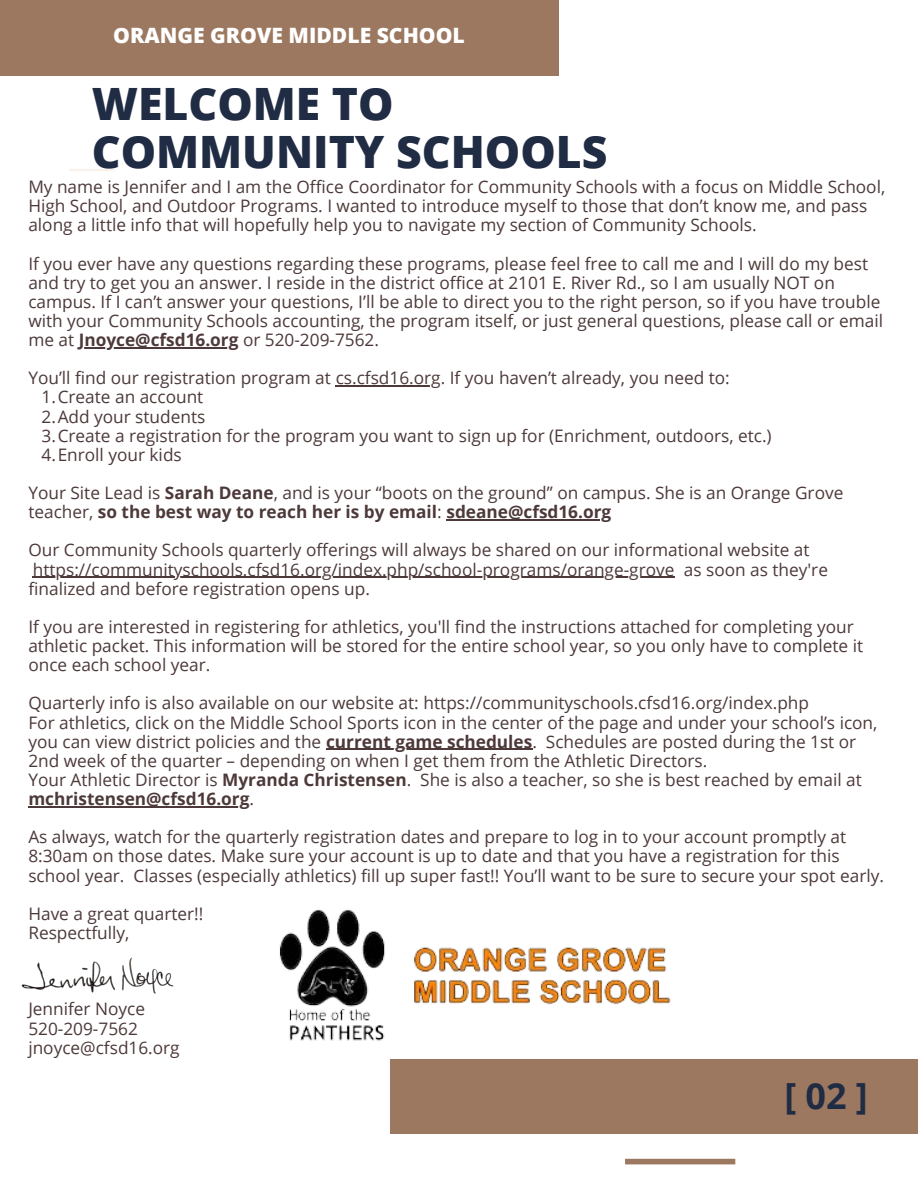
<style>
.page{position:relative;width:918px;height:1188px;background:#fff}
.page>*{position:absolute;margin:0;border:0;box-sizing:border-box;transform-origin:0 0}
.t1{font:800 44.55px/48.3px "Open Sans";color:#202c44}
.t2{font:700 36px "Open Sans";color:#202c44}
.t3{font:800 21.15px "Open Sans";color:#fff}
.t4{font:17.25px/19.2px "Open Sans";color:#4d3939}
.s1{font-weight:700}
</style>
<div class="page">
<div style="left:0;top:0;width:559px;height:76px;background:#9b785f"></div>
<hr style="left:70px;top:169px;width:44px;height:2px;background:#fbf2ec">
<hr style="left:79px;top:347px;width:160px;height:1px;background:#4d3939">
<hr style="left:336px;top:385px;width:105px;height:2px;background:#4d3939">
<hr style="left:446px;top:519px;width:165px;height:1px;background:#4d3939">
<hr style="left:33px;top:577px;width:642px;height:1px;background:#4d3939">
<hr style="left:326px;top:749px;width:206px;height:1px;background:#4d3939">
<hr style="left:28px;top:806px;width:222px;height:1px;background:#4d3939">
<img style="left:21px;top:957px;width:153px;height:37px">
<img style="left:279px;top:909px;width:392px;height:132px">
<div style="left:390px;top:1059px;width:528px;height:74px;background:#9b785f"></div>
<div style="left:625px;top:1159px;width:110px;height:5px;background:#9b785f"></div>
<p class="t3" style="left:113px;top:20px;width:353px">ORANGE GROVE MIDDLE SCHOOL</p>
<h1 class="t1" style="left:92px;top:78px;width:517px">WELCOME TO<br>COMMUNITY SCHOOLS</h1>
<p class="t4" style="left:28px;top:177px;width:858px">My name is Jennifer and I am the Office Coordinator for Community Schools with a focus on Middle School,<br>High School, and Outdoor Programs. I wanted to introduce myself to those that don’t know me, and pass along a little info that will hopefully help you to navigate my section of Community Schools.</p>
<p class="t4" style="left:28px;top:253px;width:856px">If you ever have any questions regarding these programs, please feel free to call me and I will do my best and try to get you an answer. I reside in the district office at 2101 E. River Rd., so I am usually NOT on campus. If I can’t answer your questions, I’ll be able to direct you to the right person, so if you have trouble with your Community Schools accounting, the program itself, or just general questions, please call or email me at <span class="s1">Jnoyce@cfsd16.org</span> or 520-209-7562.</p>
<p class="t4" style="left:28px;top:368px;width:703px">You’ll find our registration program at cs.cfsd16.org. If you haven’t already, you need to:</p>
<p class="t4" style="left:42px;top:387px;width:732px">1.Create an account<br>2.Add your students<br>3.Create a registration for the program you want to sign up for (Enrichment, outdoors, etc.)<br>4.Enroll your kids</p>
<p class="t4" style="left:28px;top:483px;width:817px">Your Site Lead is <span class="s1">Sarah Deane</span>, and is your “boots on the ground” on campus. She is an Orange Grove teacher, <span class="s1">so the best way to reach her is by email</span>: <span class="s1">sdeane@cfsd16.org</span></p>
<p class="t4" style="left:28px;top:540px;width:801px">Our Community Schools quarterly offerings will always be shared on our informational website at https://communityschools.cfsd16.org/index.php/school-programs/orange-grove as soon as they're finalized and before registration opens up.</p>
<p class="t4" style="left:28px;top:617px;width:836px">If you are interested in registering for athletics, you'll find the instructions attached for completing your athletic packet. This information will be stored for the entire school year, so you only have to complete it once each school year.</p>
<p class="t4" style="left:28px;top:693px;width:851px">Quarterly info is also available on our website at: https://communityschools.cfsd16.org/index.php<br>For athletics, click on the Middle School Sports icon in the center of the page and under your school’s icon, you can view district policies and the <span class="s1">current game schedules</span>. Schedules are posted during the 1st or 2nd week of the quarter – depending on when I get them from the Athletic Directors.<br>Your Athletic Director is <span class="s1">Myranda Christensen</span>. She is also a teacher, so she is best reached by email at <span class="s1">mchristensen@cfsd16.org</span>.</p>
<p class="t4" style="left:28px;top:827px;width:857px">As always, watch for the quarterly registration dates and prepare to log in to your account promptly at<br>8:30am on those dates. Make sure your account is up to date and that you have a registration for this school year. Classes (especially athletics) fill up super fast!! You’ll want to be sure to secure your spot early.</p>
<p class="t4" style="left:28px;top:903px;width:177px">Have a great quarter!!<br>Respectfully,</p>
<p class="t4" style="left:28px;top:999px;width:153px">Jennifer Noyce<br>520-209-7562 jnoyce@cfsd16.org</p>
<h2 class="t2" style="left:784px;top:1070px;width:85px">[ 02 ]</h2>
</div>
